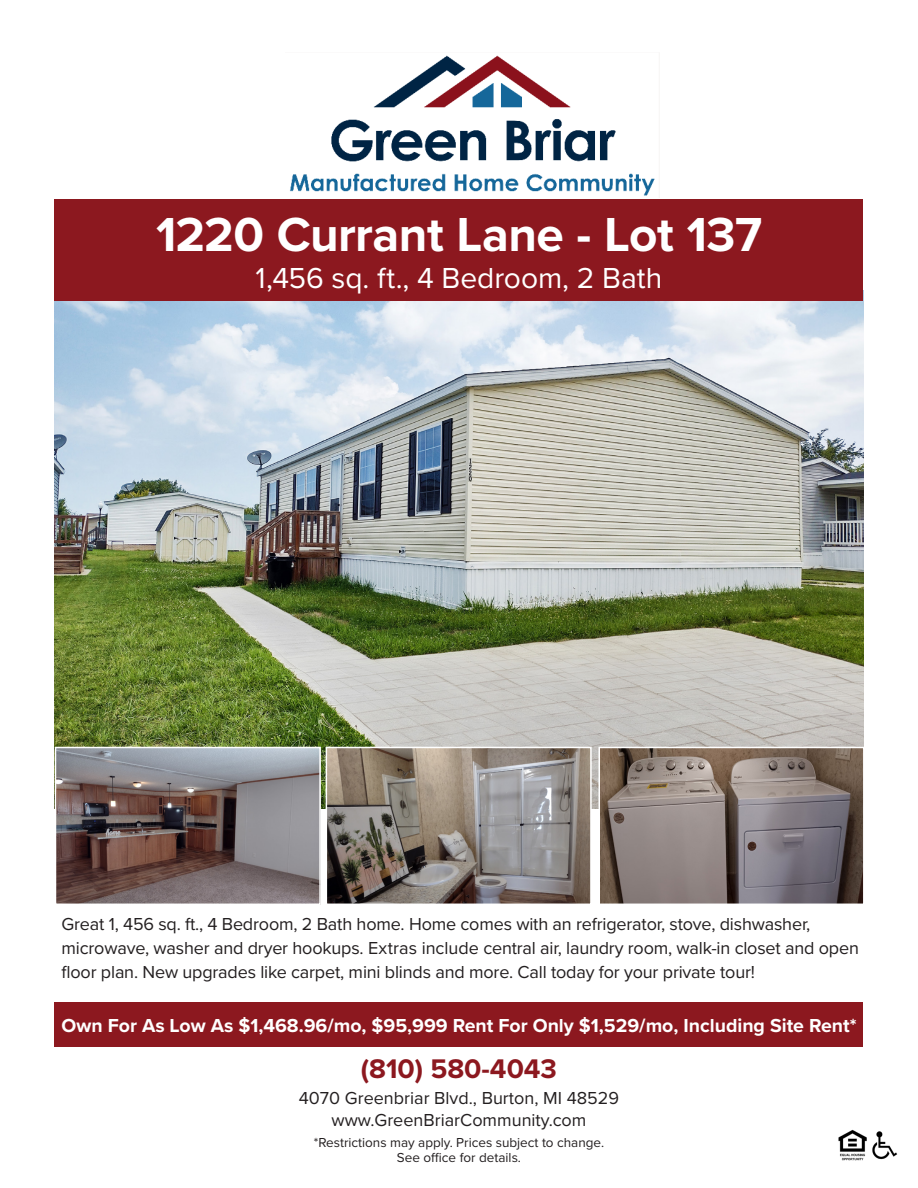
<style>
.page{position:relative;width:918px;height:1188px;background:#fff}
.page>*{position:absolute;margin:0;border:0;box-sizing:border-box;transform-origin:0 0}
.t1{font:700 49.5px "Proxima Nova";letter-spacing:-.01em;color:#fff}
.t2{font:30px "Proxima Nova";letter-spacing:-.005em;color:#fff}
.t3{font:700 27.9px "Proxima Nova";color:#8c181f}
.t4{font:700 19.5px "Proxima Nova";color:#fff}
.t5{font:18px/24px "Proxima Nova";letter-spacing:-.01em;color:#231f20}
.t6{font:13.5px/15px "Proxima Nova";color:#231f20;text-align:center}
</style>
<div class="page">
<img style="left:55px;top:290px;width:809px;height:518px">
<div style="left:55px;top:199px;width:808px;height:102px;background:#8c181f"></div>
<img style="left:290px;top:55px;width:365px;height:141px">
<div style="left:55px;top:1002px;width:808px;height:45px;background:#8c181f"></div>
<img style="left:329px;top:750px;width:260px;height:152px">
<div style="left:326px;top:747px;width:266px;height:158px;border:2px solid #fff"></div>
<img style="left:58px;top:750px;width:260px;height:152px">
<div style="left:55px;top:747px;width:266px;height:158px;border:2px solid #fff"></div>
<img style="left:601px;top:750px;width:261px;height:152px">
<div style="left:598px;top:747px;width:267px;height:158px;border:2px solid #fff"></div>
<img style="left:838px;top:1129px;width:60px;height:32px">
<p class="t1" style="left:156px;top:197px;width:607px">1220 Currant Lane - Lot 137</p>
<p class="t2" style="left:256px;top:256px;width:408px">1,456 sq. ft., 4 Bedroom, 2 Bath</p>
<p class="t5" style="left:62px;top:911px;width:799px">Great 1, 456 sq. ft., 4 Bedroom, 2 Bath home. Home comes with an refrigerator, stove, dishwasher, microwave, washer and dryer hookups. Extras include central air, laundry room, walk-in closet and open floor plan. New upgrades like carpet, mini blinds and more. Call today for your private tour!</p>
<p class="t4" style="left:61px;top:1011px;width:797px">Own For As Low As $1,468.96/mo, $95,999 Rent For Only $1,529/mo, Including Site Rent*</p>
<p class="t3" style="left:361px;top:1048px;width:198px">(810) 580-4043</p>
<p class="t5" style="left:299px;top:1085px;width:322px">4070 Greenbriar Blvd., Burton, MI 48529</p>
<p class="t5" style="left:332px;top:1107px;width:256px">www.GreenBriarCommunity.com</p>
<p class="t6" style="left:314px;top:1134px;width:292px">*Restrictions may apply. Prices subject to change.<br>See office for details.</p>
</div>
